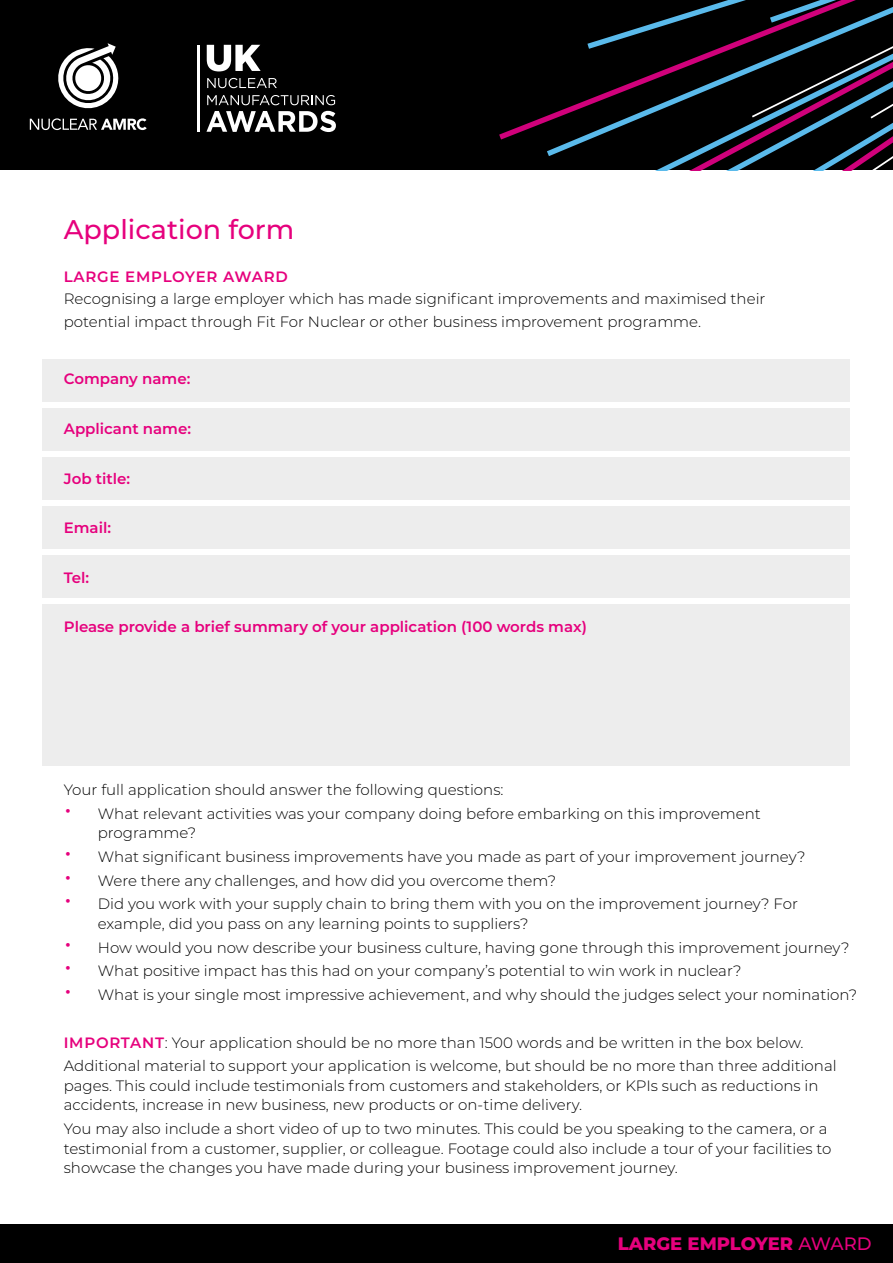
<style>
.page{position:relative;width:893px;height:1263px;background:#fff}
.page>*{position:absolute;margin:0;border:0;box-sizing:border-box;transform-origin:0 0}
.t1{font:500 27px "Montserrat";color:#e6007d}
.t2{font:800 18px "Montserrat";color:#e6007d}
.t3{font:300 15px/19.5px "Montserrat";color:#000}
.t4{font:600 15px "Montserrat";color:#e6007d}
.t5{font:600 15px "Montserrat";letter-spacing:.05em;color:#e6007d}
.s1{font-size:30px;color:#e6007d}
.s2{font-weight:600;color:#e6007d}
.s3{font-weight:500}
</style>
<div class="page">
<div style="left:0;top:1225px;width:893px;height:38px;background:#000"></div>
<div style="left:0;top:0;width:539px;height:170px;background:#000"></div>
<div style="left:493px;top:0;width:89px;height:144px;background:#000"></div>
<svg style="left:582px;top:0;width:311px;height:170px;background:#171521"></svg>
<svg style="left:207px;top:78px;width:70px;height:10px"></svg>
<svg style="left:207px;top:95px;width:128px;height:10px"></svg>
<svg style="left:206px;top:111px;width:130px;height:21px"></svg>
<svg style="left:207px;top:45px;width:54px;height:26px"></svg>
<hr style="left:197px;top:45px;width:3px;height:87px;background:#fff">
<svg style="left:54px;top:43px;width:67px;height:69px"></svg>
<svg style="left:30px;top:118px;width:117px;height:12px"></svg>
<div style="left:43px;top:359px;width:807px;height:43px;background:#ededed"></div>
<div style="left:43px;top:408px;width:807px;height:43px;background:#ededed"></div>
<div style="left:43px;top:457px;width:807px;height:43px;background:#ededed"></div>
<div style="left:43px;top:506px;width:807px;height:43px;background:#ededed"></div>
<div style="left:43px;top:555px;width:807px;height:42px;background:#ededed"></div>
<div style="left:43px;top:604px;width:807px;height:161px;background:#ededed"></div>
<h1 class="t1" style="left:64px;top:210px;width:232px">Application form</h1>
<p class="t5" style="left:64px;top:266px;width:226px">LARGE EMPLOYER AWARD</p>
<p class="t3" style="left:64px;top:287px;width:703px;line-height:22.5px">Recognising a large employer which has made significant improvements and maximised their potential impact through Fit For Nuclear or other business improvement programme.</p>
<p class="t4" style="left:64px;top:368px;width:128px">Company name:</p>
<p class="t4" style="left:64px;top:418px;width:129px">Applicant name:</p>
<p class="t4" style="left:64px;top:467px;width:68px">Job title:</p>
<p class="t4" style="left:64px;top:517px;width:49px">Email:</p>
<p class="t4" style="left:64px;top:566px;width:27px">Tel:</p>
<p class="t4" style="left:64px;top:616px;width:525px">Please provide a brief summary of your application (100 words max)</p>
<p class="t3" style="left:64px;top:779px;width:441px">Your full application should answer the following questions:</p>
<p class="t3" style="left:98px;top:803px;width:665px;text-indent:-34px"><span class="s1">•</span> What relevant activities was your company doing before embarking on this improvement programme?</p>
<p class="t3" style="left:64px;top:846px;width:743px"><span class="s1">•</span> What significant business improvements have you made as part of your improvement journey?</p>
<p class="t3" style="left:64px;top:870px;width:494px"><span class="s1">•</span> Were there any challenges, and how did you overcome them?</p>
<p class="t3" style="left:98px;top:894px;width:702px;text-indent:-34px"><span class="s1">•</span> Did you work with your supply chain to bring them with you on the improvement journey? For example, did you pass on any learning points to suppliers?</p>
<p class="t3" style="left:64px;top:937px;width:787px"><span class="s1">•</span> How would you now describe your business culture, having gone through this improvement journey?</p>
<p class="t3" style="left:64px;top:961px;width:679px"><span class="s1">•</span> What positive impact has this had on your company’s potential to win work in nuclear?</p>
<p class="t3" style="left:64px;top:984px;width:795px"><span class="s1">•</span> What is your single most impressive achievement, and why should the judges select your nomination?</p>
<p class="t3" style="left:64px;top:1030px;width:774px;line-height:23.7px"><span class="s2">IMPORTANT</span>: Your application should be no more than 1500 words and be written in the box below.<br>Additional material to support your application is welcome, but should be no more than three additional</p>
<p class="t3" style="left:64px;top:1075px;width:756px">pages. This could include testimonials from customers and stakeholders, or KPIs such as reductions in accidents, increase in new business, new products or on-time delivery.</p>
<p class="t3" style="left:64px;top:1118px;width:769px">You may also include a short video of up to two minutes. This could be you speaking to the camera, or a testimonial from a customer, supplier, or colleague. Footage could also include a tour of your facilities to showcase the changes you have made during your business improvement journey.</p>
<p class="t2" style="left:618px;top:1230px;width:255px">LARGE EMPLOYER <span class="s3">AWARD</span></p>
</div>
